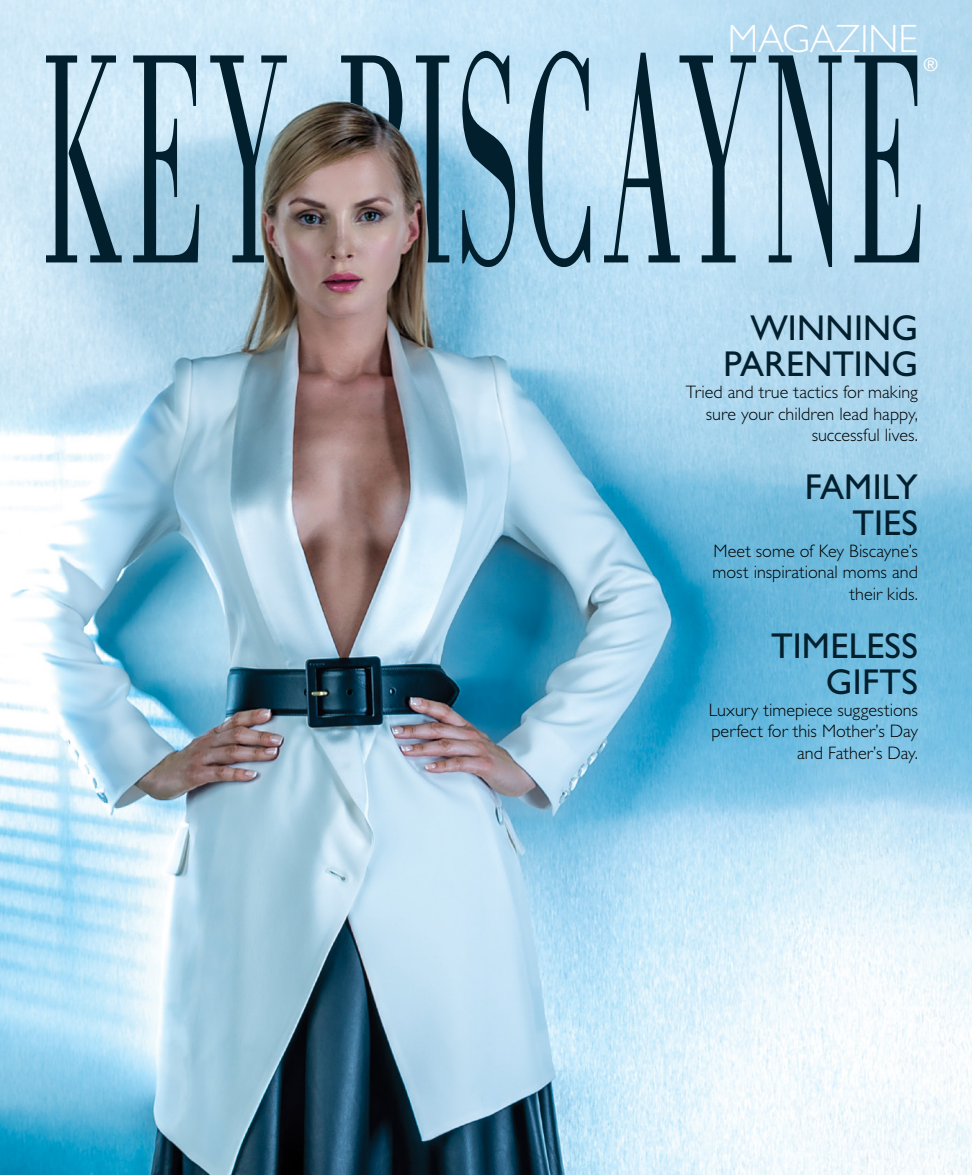
<style>
.page{position:relative;width:972px;height:1175px;background:#fff}
.page>*{position:absolute;margin:0;border:0;box-sizing:border-box;transform-origin:0 0}
.t1{font:300 39.75px "Gill Sans Std";color:#fff}
.t2{font:36px/36px "Gill Sans Std";letter-spacing:.005em;color:#021f2d;text-align:right}
.t3{font:18.3px "Helvetica Neue LT Std";color:#fff}
.t4{font:300 18.15px/21.8px "Gill Sans Std";color:#000;text-align:right}
</style>
<div class="page">
<img style="left:0;top:0;width:972px;height:1174px">
<svg style="left:46px;top:51px;width:875px;height:216px"></svg>
<h1 class="t1" style="left:728px;top:17px;width:191px">MAGAZINE</h1>
<p class="t3" style="left:923px;top:53px;width:16px">®</p>
<h2 class="t2" style="left:724px;top:310px;width:196px">WINNING<br>PARENTING</h2>
<p class="t4" style="left:686px;top:381px;width:234px">Tried and true tactics for making sure your children lead happy, successful lives.</p>
<h2 class="t2" style="left:805px;top:469px;width:115px">FAMILY<br>TIES</h2>
<p class="t4" style="left:713px;top:540px;width:207px">Meet some of Key Biscayne’s most inspirational moms and their kids.</p>
<h2 class="t2" style="left:771px;top:628px;width:148px">TIMELESS<br>GIFTS</h2>
<p class="t4" style="left:709px;top:699px;width:211px">Luxury timepiece suggestions perfect for this Mother’s Day and Father’s Day.</p>
</div>
